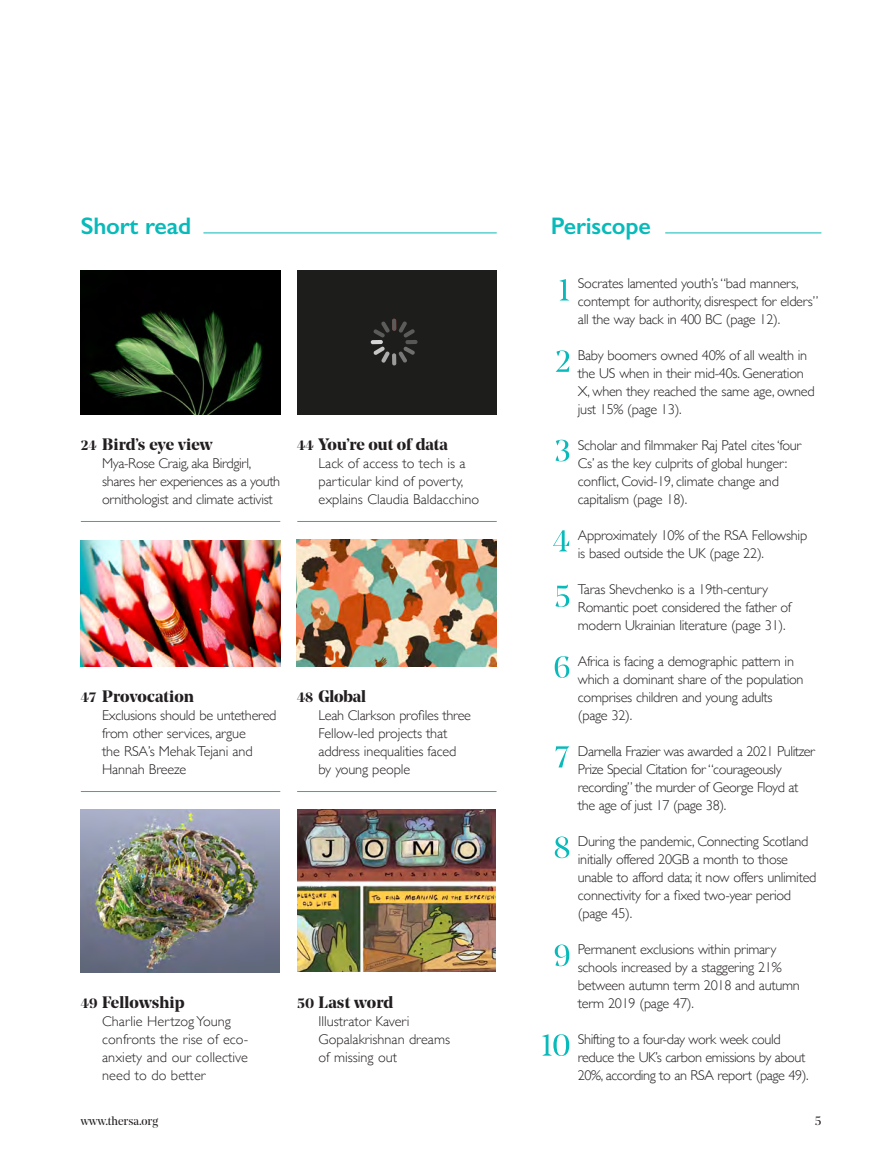
<style>
.page{position:relative;width:881px;height:1161px;background:#fff}
.page>*{position:absolute;margin:0;border:0;box-sizing:border-box;transform-origin:0 0}
.RSAJ_4_Upfront_colum{font:600 24px "Gill Sans";letter-spacing:-.01em;color:#08bab9}
.RSAJ_4_contents_subh{font:700 16.5px "Noe Display";letter-spacing:.005em;color:#231f20}
.RSAJ_4_contents_text{font:700 16.5px "Noe Display";letter-spacing:-.005em;color:#231f20}
.RSAJ_4_periscope{font:300 14.25px/18px "Gill Sans";letter-spacing:-.02em;color:#231f20}
.RSAJ_4_contents_text-2{font:300 14.25px/18px "Gill Sans";letter-spacing:-.01em;color:#231f20}
.RSAJ_4_contents_subh-2{font:300 14.25px/18px "Gill Sans";letter-spacing:.005em;color:#231f20}
.t1{font:12px "Noe Display";color:#231f20}
.s1{font-size:13.5px}
</style>
<div class="page">
<img style="left:81px;top:540px;width:199px;height:126px">
<hr style="left:203px;top:232px;width:293px;height:1px;background:#08bab9">
<hr style="left:665px;top:232px;width:156px;height:1px;background:#08bab9">
<img style="left:81px;top:270px;width:199px;height:144px">
<div style="left:297px;top:270px;width:199px;height:144px;background:#1d1d1b"></div>
<hr style="left:392px;top:319px;width:4px;height:12px;background:#5b5b5a;border-radius:2px">
<svg style="left:373px;top:321px;width:17px;height:17px"></svg>
<svg style="left:370px;top:340px;width:12px;height:4px"></svg>
<svg style="left:373px;top:346px;width:16px;height:17px"></svg>
<svg style="left:392px;top:353px;width:4px;height:12px"></svg>
<svg style="left:398px;top:346px;width:17px;height:17px"></svg>
<hr style="left:405px;top:340px;width:12px;height:4px;background:#575756;border-radius:2px">
<svg style="left:398px;top:321px;width:17px;height:17px"></svg>
<hr style="left:81px;top:521px;width:199px;height:1px;background:#08bab9">
<hr style="left:297px;top:521px;width:199px;height:1px;background:#08bab9">
<hr style="left:81px;top:791px;width:199px;height:1px;background:#08bab9">
<svg style="left:559px;top:279px;width:10px;height:21px"></svg>
<svg style="left:555px;top:350px;width:14px;height:22px"></svg>
<svg style="left:555px;top:440px;width:14px;height:21px"></svg>
<svg style="left:553px;top:530px;width:16px;height:21px"></svg>
<svg style="left:555px;top:584px;width:14px;height:23px"></svg>
<svg style="left:554px;top:656px;width:15px;height:22px"></svg>
<svg style="left:555px;top:746px;width:14px;height:21px"></svg>
<svg style="left:554px;top:836px;width:15px;height:22px"></svg>
<svg style="left:554px;top:944px;width:15px;height:22px"></svg>
<svg style="left:542px;top:1034px;width:27px;height:22px"></svg>
<hr style="left:297px;top:791px;width:199px;height:1px;background:#08bab9">
<img style="left:297px;top:540px;width:199px;height:126px">
<img style="left:81px;top:810px;width:198px;height:162px">
<img style="left:297px;top:809px;width:198px;height:163px">
<p class="RSAJ_4_Upfront_colum" style="left:81px;top:211px;width:112px">Short read</p>
<p class="RSAJ_4_Upfront_colum" style="left:550px;top:211px;width:101px">Periscope</p>
<p class="RSAJ_4_contents_subh" style="left:81px;top:434px;width:133px"><span class="s1">24</span> Bird’s eye view</p>
<p class="RSAJ_4_contents_text-2" style="left:102px;top:454px;width:179px">Mya-Rose Craig, aka Birdgirl, shares her experiences as a youth ornithologist and climate activist</p>
<p class="RSAJ_4_contents_text" style="left:297px;top:434px;width:152px"><span class="s1">44</span> You’re out of data</p>
<p class="RSAJ_4_contents_text-2" style="left:318px;top:454px;width:162px">Lack of access to tech is a particular kind of poverty, explains Claudia Baldacchino</p>
<p class="RSAJ_4_contents_subh" style="left:81px;top:686px;width:115px"><span class="s1">47</span> Provocation</p>
<p class="RSAJ_4_contents_text-2" style="left:102px;top:706px;width:176px">Exclusions should be untethered from other services, argue<br>the RSA’s Mehak Tejani and<br>Hannah Breeze</p>
<p class="RSAJ_4_contents_subh" style="left:297px;top:686px;width:70px"><span class="s1">48</span> Global</p>
<p class="RSAJ_4_contents_text-2" style="left:318px;top:706px;width:154px">Leah Clarkson profiles three<br>Fellow-led projects that address inequalities faced by young people</p>
<p class="RSAJ_4_contents_subh" style="left:81px;top:992px;width:105px"><span class="s1">49</span> Fellowship</p>
<p class="RSAJ_4_contents_subh-2" style="left:102px;top:1012px;width:147px">Charlie Hertzog Young confronts the rise of eco&shy;anxiety and our collective need to do better</p>
<p class="RSAJ_4_contents_subh" style="left:297px;top:992px;width:98px"><span class="s1">50</span> Last word</p>
<p class="RSAJ_4_contents_text-2" style="left:318px;top:1012px;width:133px">Illustrator Kaveri<br>Gopalakrishnan dreams of missing out</p>
<p class="RSAJ_4_periscope" style="left:577px;top:274px;width:242px">Socrates lamented youth’s “bad manners, contempt for authority, disrespect for elders” all the way back in 400 BC (page 12).</p>
<p class="RSAJ_4_periscope" style="left:577px;top:346px;width:238px">Baby boomers owned 40% of all wealth in the US when in their mid-40s. Generation X, when they reached the same age, owned just 15% (page 13).</p>
<p class="RSAJ_4_periscope" style="left:577px;top:436px;width:225px">Scholar and filmmaker Raj Patel cites ‘four Cs’ as the key culprits of global hunger: conflict, Covid-19, climate change and capitalism (page 18).</p>
<p class="RSAJ_4_periscope" style="left:577px;top:526px;width:231px">Approximately 10% of the RSA Fellowship is based outside the UK (page 22).</p>
<p class="RSAJ_4_periscope" style="left:577px;top:580px;width:215px">Taras Shevchenko is a 19th-century<br>Romantic poet considered the father of modern Ukrainian literature (page 31).</p>
<p class="RSAJ_4_periscope" style="left:577px;top:652px;width:227px">Africa is facing a demographic pattern in which a dominant share of the population comprises children and young adults (page 32).</p>
<p class="RSAJ_4_periscope" style="left:577px;top:742px;width:238px">Darnella Frazier was awarded a 2021 Pulitzer Prize Special Citation for “courageously recording” the murder of George Floyd at the age of just 17 (page 38).</p>
<p class="RSAJ_4_periscope" style="left:577px;top:832px;width:240px">During the pandemic, Connecting Scotland initially offered 20GB a month to those unable to afford data; it now offers unlimited connectivity for a fixed two-year period (page 45).</p>
<p class="RSAJ_4_periscope" style="left:577px;top:940px;width:223px">Permanent exclusions within primary schools increased by a staggering 21% between autumn term 2018 and autumn term 2019 (page 47).</p>
<p class="RSAJ_4_periscope" style="left:577px;top:1030px;width:232px">Shifting to a four-day work week could reduce the UK’s carbon emissions by about<br>20%, according to an RSA report (page 49).</p>
<p class="t1" style="left:81px;top:1113px;width:79px">www.thersa.org</p>
<p class="t1" style="left:814px;top:1113px;width:8px">5</p>
</div>
